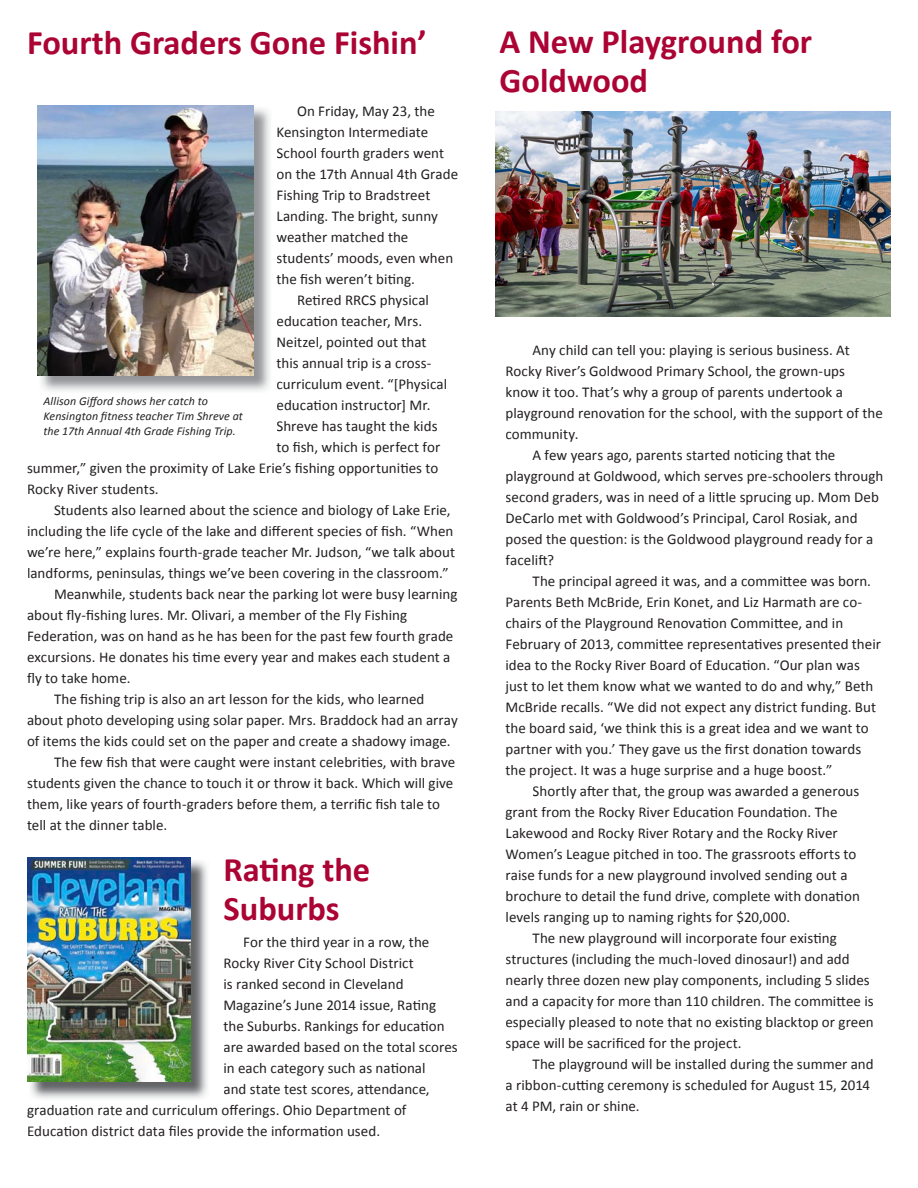
<style>
.page{position:relative;width:918px;height:1188px;background:#fff}
.page>*{position:absolute;margin:0;border:0;box-sizing:border-box;transform-origin:0 0}
.t1{font:700 34.5px/39px "Calibri";color:#ab0333}
.t2{font:15px "Calibri";letter-spacing:.005em;color:#231f20}
.t3{font:italic 12px/15px "Calibri";letter-spacing:.01em;color:#231f20}
</style>
<div class="page">
<img style="left:39px;top:108px;width:231px;height:283px">
<img style="left:38px;top:105px;width:216px;height:270px">
<img style="left:29px;top:861px;width:178px;height:238px">
<img style="left:27px;top:857px;width:164px;height:224px">
<img style="left:496px;top:111px;width:395px;height:206px">
<h1 class="t1" style="left:27px;top:23px;width:401px">Fourth Graders Gone Fishin’</h1>
<p class="t2" style="left:297px;top:102px;width:139px">On Friday, May 23, the</p>
<p class="t2" style="left:276px;top:123px;width:153px">Kensington Intermediate</p>
<p class="t2" style="left:276px;top:144px;width:169px">School fourth graders went</p>
<p class="t2" style="left:276px;top:165px;width:183px">on the 17th Annual 4th Grade</p>
<p class="t2" style="left:276px;top:186px;width:155px">Fishing Trip to Bradstreet</p>
<p class="t2" style="left:276px;top:207px;width:163px">Landing. The bright, sunny</p>
<p class="t2" style="left:276px;top:228px;width:133px">weather matched the</p>
<p class="t2" style="left:276px;top:249px;width:178px">students’ moods, even when</p>
<p class="t2" style="left:276px;top:270px;width:140px">the fish weren’t biting.</p>
<p class="t2" style="left:297px;top:291px;width:133px">Retired RRCS physical</p>
<p class="t2" style="left:276px;top:312px;width:147px">education teacher, Mrs.</p>
<p class="t2" style="left:276px;top:333px;width:152px">Neitzel, pointed out that</p>
<p class="t2" style="left:276px;top:354px;width:156px">this annual trip is a cross-</p>
<p class="t2" style="left:276px;top:375px;width:172px">curriculum event. “[Physical</p>
<p class="t2" style="left:276px;top:396px;width:156px">education instructor] Mr.</p>
<p class="t2" style="left:276px;top:417px;width:163px">Shreve has taught the kids</p>
<p class="t2" style="left:276px;top:438px;width:165px">to fish, which is perfect for</p>
<p class="t2" style="left:27px;top:459px;width:413px">summer,” given the proximity of Lake Erie’s fishing opportunities to</p>
<p class="t2" style="left:27px;top:480px;width:133px">Rocky River students.</p>
<p class="t2" style="left:54px;top:501px;width:398px">Students also learned about the science and biology of Lake Erie,</p>
<p class="t2" style="left:27px;top:522px;width:428px">including the life cycle of the lake and different species of fish. “When</p>
<p class="t2" style="left:27px;top:543px;width:430px">we’re here,” explains fourth-grade teacher Mr. Judson, “we talk about</p>
<p class="t2" style="left:27px;top:564px;width:423px">landforms, peninsulas, things we’ve been covering in the classroom.”</p>
<p class="t2" style="left:54px;top:585px;width:405px">Meanwhile, students back near the parking lot were busy learning</p>
<p class="t2" style="left:27px;top:606px;width:382px">about fly-fishing lures. Mr. Olivari, a member of the Fly Fishing</p>
<p class="t2" style="left:27px;top:627px;width:428px">Federation, was on hand as he has been for the past few fourth grade</p>
<p class="t2" style="left:27px;top:648px;width:425px">excursions. He donates his time every year and makes each student a</p>
<p class="t2" style="left:27px;top:669px;width:105px">fly to take home.</p>
<p class="t2" style="left:54px;top:690px;width:372px">The fishing trip is also an art lesson for the kids, who learned</p>
<p class="t2" style="left:27px;top:711px;width:432px">about photo developing using solar paper. Mrs. Braddock had an array</p>
<p class="t2" style="left:27px;top:732px;width:425px">of items the kids could set on the paper and create a shadowy image.</p>
<p class="t2" style="left:54px;top:753px;width:403px">The few fish that were caught were instant celebrities, with brave</p>
<p class="t2" style="left:27px;top:774px;width:428px">students given the chance to touch it or throw it back. Which will give</p>
<p class="t2" style="left:27px;top:795px;width:415px">them, like years of fourth-graders before them, a terrific fish tale to</p>
<p class="t2" style="left:27px;top:816px;width:142px">tell at the dinner table.</p>
<p class="t3" style="left:44px;top:393px;width:201px">Allison Gifford shows her catch to<br>Kensington fitness teacher Tim Shreve at the 17th Annual 4th Grade Fishing Trip.</p>
<h1 class="t1" style="left:224px;top:850px;width:148px">Rating the<br>Suburbs</h1>
<p class="t2" style="left:243px;top:932px;width:188px">For the third year in a row, the</p>
<p class="t2" style="left:224px;top:953px;width:192px">Rocky River City School District</p>
<p class="t2" style="left:224px;top:974px;width:182px">is ranked second in Cleveland</p>
<p class="t2" style="left:224px;top:995px;width:214px">Magazine’s June 2014 issue, Rating</p>
<p class="t2" style="left:224px;top:1016px;width:223px">the Suburbs. Rankings for education</p>
<p class="t2" style="left:224px;top:1037px;width:236px">are awarded based on the total scores</p>
<p class="t2" style="left:224px;top:1058px;width:204px">in each category such as national</p>
<p class="t2" style="left:224px;top:1079px;width:208px">and state test scores, attendance,</p>
<p class="t2" style="left:27px;top:1100px;width:381px">graduation rate and curriculum offerings. Ohio Department of</p>
<p class="t2" style="left:27px;top:1121px;width:354px">Education district data files provide the information used.</p>
<h1 class="t1" style="left:500px;top:22px;width:314px">A New Playground for<br>Goldwood</h1>
<p class="t2" style="left:532px;top:341px;width:319px">Any child can tell you: playing is serious business. At</p>
<p class="t2" style="left:506px;top:362px;width:341px">Rocky River’s Goldwood Primary School, the grown-ups</p>
<p class="t2" style="left:506px;top:383px;width:339px">know it too. That’s why a group of parents undertook a</p>
<p class="t2" style="left:506px;top:404px;width:379px">playground renovation for the school, with the support of the</p>
<p class="t2" style="left:506px;top:425px;width:75px">community.</p>
<p class="t2" style="left:532px;top:446px;width:304px">A few years ago, parents started noticing that the</p>
<p class="t2" style="left:506px;top:467px;width:379px">playground at Goldwood, which serves pre-schoolers through</p>
<p class="t2" style="left:506px;top:488px;width:375px">second graders, was in need of a little sprucing up. Mom Deb</p>
<p class="t2" style="left:506px;top:509px;width:354px">DeCarlo met with Goldwood’s Principal, Carol Rosiak, and</p>
<p class="t2" style="left:506px;top:530px;width:369px">posed the question: is the Goldwood playground ready for a</p>
<p class="t2" style="left:506px;top:551px;width:50px">facelift?</p>
<p class="t2" style="left:532px;top:572px;width:340px">The principal agreed it was, and a committee was born.</p>
<p class="t2" style="left:506px;top:593px;width:358px">Parents Beth McBride, Erin Konet, and Liz Harmath are co-</p>
<p class="t2" style="left:506px;top:614px;width:339px">chairs of the Playground Renovation Committee, and in</p>
<p class="t2" style="left:506px;top:635px;width:377px">February of 2013, committee representatives presented their</p>
<p class="t2" style="left:506px;top:656px;width:356px">idea to the Rocky River Board of Education. “Our plan was</p>
<p class="t2" style="left:506px;top:677px;width:369px">just to let them know what we wanted to do and why,” Beth</p>
<p class="t2" style="left:506px;top:698px;width:372px">McBride recalls. “We did not expect any district funding. But</p>
<p class="t2" style="left:506px;top:719px;width:365px">the board said, ‘we think this is a great idea and we want to</p>
<p class="t2" style="left:506px;top:740px;width:357px">partner with you.’ They gave us the first donation towards</p>
<p class="t2" style="left:506px;top:761px;width:328px">the project. It was a huge surprise and a huge boost.”</p>
<p class="t2" style="left:532px;top:782px;width:328px">Shortly after that, the group was awarded a generous</p>
<p class="t2" style="left:506px;top:803px;width:334px">grant from the Rocky River Education Foundation. The</p>
<p class="t2" style="left:506px;top:824px;width:334px">Lakewood and Rocky River Rotary and the Rocky River</p>
<p class="t2" style="left:506px;top:845px;width:353px">Women’s League pitched in too. The grassroots efforts to</p>
<p class="t2" style="left:506px;top:866px;width:344px">raise funds for a new playground involved sending out a</p>
<p class="t2" style="left:506px;top:887px;width:356px">brochure to detail the fund drive, complete with donation</p>
<p class="t2" style="left:506px;top:908px;width:286px">levels ranging up to naming rights for $20,000.</p>
<p class="t2" style="left:532px;top:929px;width:306px">The new playground will incorporate four existing</p>
<p class="t2" style="left:506px;top:950px;width:346px">structures (including the much-loved dinosaur!) and add</p>
<p class="t2" style="left:506px;top:971px;width:366px">nearly three dozen new play components, including 5 slides</p>
<p class="t2" style="left:506px;top:992px;width:370px">and a capacity for more than 110 children. The committee is</p>
<p class="t2" style="left:506px;top:1013px;width:370px">especially pleased to note that no existing blacktop or green</p>
<p class="t2" style="left:506px;top:1034px;width:238px">space will be sacrificed for the project.</p>
<p class="t2" style="left:532px;top:1055px;width:343px">The playground will be installed during the summer and</p>
<p class="t2" style="left:506px;top:1076px;width:366px">a ribbon-cutting ceremony is scheduled for August 15, 2014</p>
<p class="t2" style="left:506px;top:1097px;width:136px">at 4 PM, rain or shine.</p>
</div>
